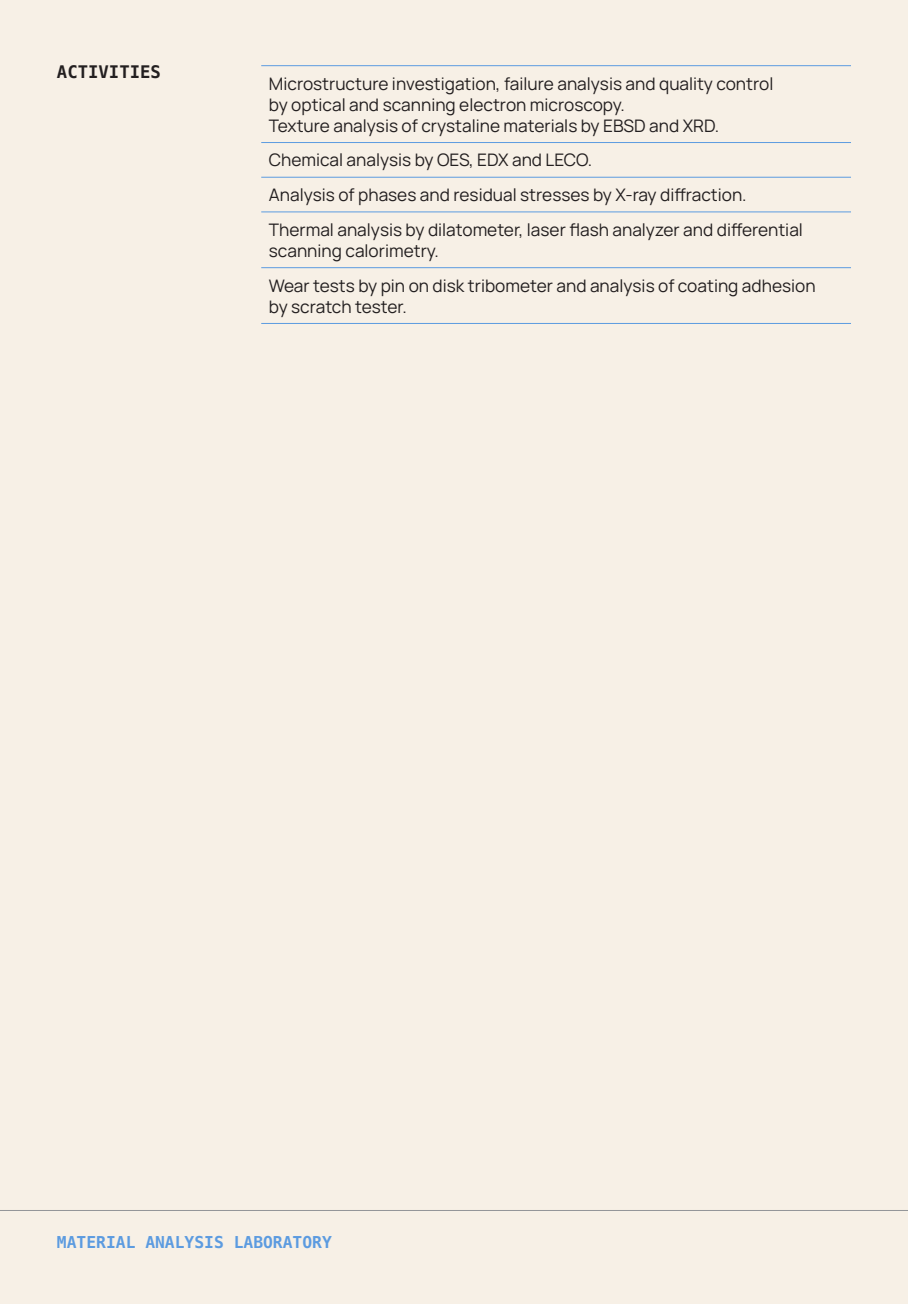
<style>
.page{position:relative;width:908px;height:1304px;background:#fff}
.page>*{position:absolute;margin:0;border:0;box-sizing:border-box;transform-origin:0 0}
.t1{font:17.2px/34.6px "Manrope";color:#231f20}
.t2{font:700 17.2px "Menlo";color:#231f20}
.t3{font:700 16.2px "Menlo";color:#5c9be0}
</style>
<div class="page">
<div style="left:0;top:0;width:907px;height:1304px;background:#f7f0e6"></div>
<hr style="left:0;top:1210px;width:907px;height:1px;background:#939598">
<hr style="left:261px;top:65px;width:589px;height:1px;background:#5c9be0">
<hr style="left:261px;top:142px;width:589px;height:1px;background:#5c9be0">
<hr style="left:261px;top:177px;width:589px;height:1px;background:#5c9be0">
<hr style="left:261px;top:211px;width:589px;height:1px;background:#5c9be0">
<hr style="left:261px;top:267px;width:589px;height:1px;background:#5c9be0">
<hr style="left:261px;top:323px;width:589px;height:1px;background:#5c9be0">
<p class="t2" style="left:57px;top:60px;width:105px">ACTIVITIES</p>
<p class="t1" style="left:269px;top:72px;width:506px;line-height:21px">Microstructure investigation, failure analysis and quality control by optical and scanning electron microscopy.<br>Texture analysis of crystaline materials by EBSD and XRD.</p>
<p class="t1" style="left:269px;top:142px;width:535px">Chemical analysis by OES, EDX and LECO.<br>Analysis of phases and residual stresses by X-ray diffraction.<br>Thermal analysis by dilatometer, laser flash analyzer and differential</p>
<p class="t1" style="left:269px;top:232px;width:548px">scanning calorimetry.<br>Wear tests by pin on disk tribometer and analysis of coating adhesion</p>
<p class="t1" style="left:269px;top:288px;width:139px">by scratch tester.</p>
<p class="t3" style="left:57px;top:1231px;width:276px">MATERIAL ANALYSIS LABORATORY</p>
</div>
